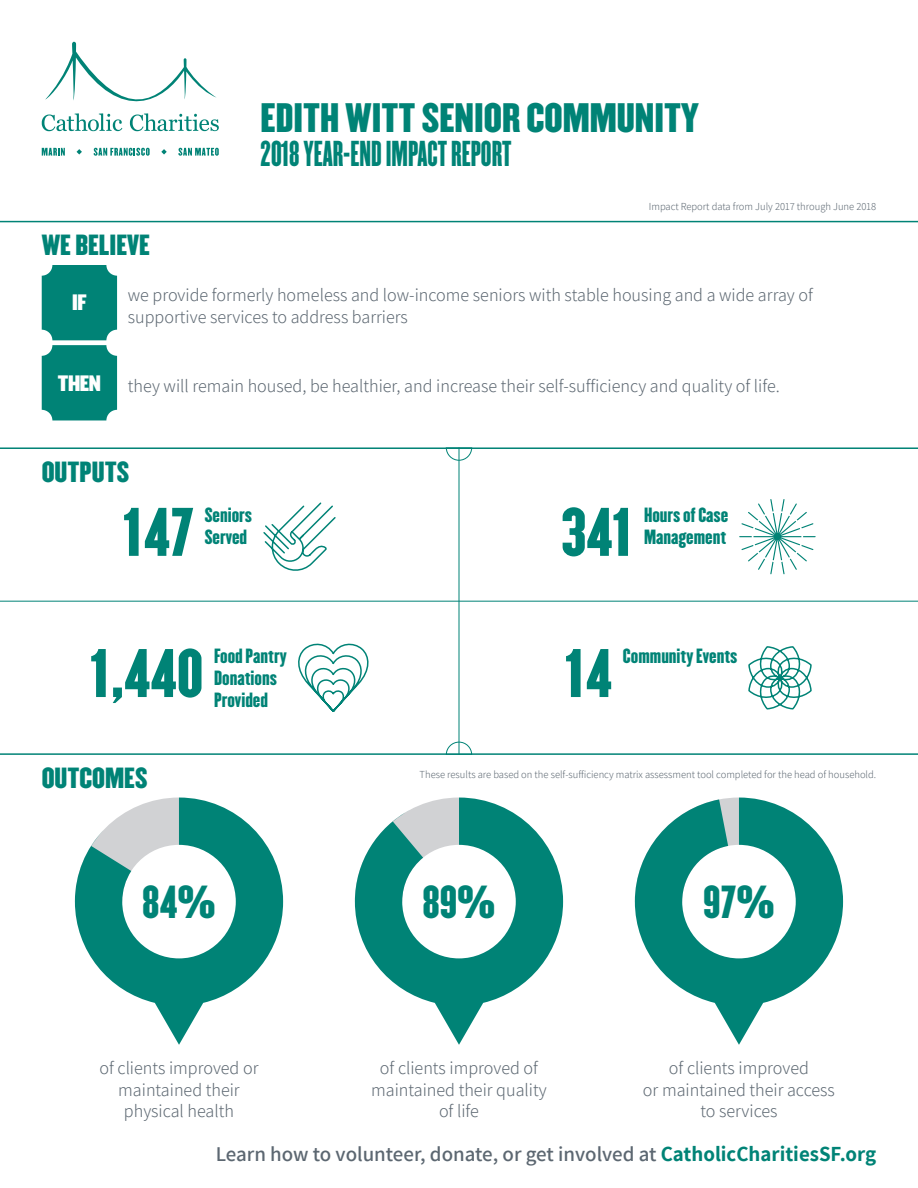
<style>
.page{position:relative;width:918px;height:1188px;background:#fff}
.page>*{position:absolute;margin:0;border:0;box-sizing:border-box;transform-origin:0 0}
.t1{font:60px "Champion Liteweight";color:#008376}
.t2{font:40.5px "Champion Liteweight";color:#008376}
.t3{font:36px "Champion Welterweight";color:#008376}
.t4{font:31.5px "Champion Featherweight";color:#008376}
.t5{font:25.5px "Champion Welterweight";color:#008376}
.t6{font:600 21px "Assistant";color:#5c6771}
.t7{font:19.5px "Champion Middleweight";letter-spacing:-.025em;color:#fff}
.t8{font:300 18px/21.6px "Assistant";color:#5c6771;text-align:center}
.t9{font:18px/21.6px "Champion Liteweight";color:#008376}
.t10{font:300 10.5px "Assistant";color:#5c6771}
.s1{font-weight:700;color:#008376}
</style>
<div class="page">
<hr style="left:0;top:221px;width:918px;height:1px;background:#008376">
<svg style="left:42px;top:148px;width:23px;height:8px"></svg>
<svg style="left:94px;top:148px;width:56px;height:8px"></svg>
<svg style="left:178px;top:148px;width:41px;height:8px"></svg>
<svg style="left:77px;top:149px;width:5px;height:6px"></svg>
<svg style="left:161px;top:149px;width:6px;height:6px"></svg>
<svg style="left:42px;top:41px;width:177px;height:90px"></svg>
<svg style="left:42px;top:265px;width:75px;height:155px;background:#168e82"></svg>
<hr style="left:0;top:447px;width:918px;height:2px;background:#008376">
<hr style="left:0;top:753px;width:918px;height:2px;background:#008376">
<hr style="left:0;top:601px;width:918px;height:1px;background:#008376">
<hr style="left:459px;top:447px;width:1px;height:308px;background:#008376">
<svg style="left:446px;top:447px;width:26px;height:14px"></svg>
<svg style="left:446px;top:741px;width:26px;height:13px"></svg>
<svg style="left:263px;top:502px;width:73px;height:69px"></svg>
<svg style="left:739px;top:499px;width:77px;height:76px"></svg>
<div style="left:752px;top:511px;width:51px;height:51px;border:2px solid #fff;border-radius:50%"></div>
<svg style="left:298px;top:643px;width:71px;height:69px"></svg>
<svg style="left:748px;top:646px;width:64px;height:64px"></svg>
<svg style="left:75px;top:798px;width:208px;height:247px"></svg>
<svg style="left:355px;top:798px;width:208px;height:247px"></svg>
<svg style="left:635px;top:798px;width:208px;height:247px"></svg>
<h3 class="t3" style="left:261px;top:88px;width:440px">EDITH WITT SENIOR COMMUNITY</h3>
<h3 class="t4" style="left:261px;top:131px;width:252px">2018 YEAR-END IMPACT REPORT</h3>
<h3 class="t5" style="left:42px;top:224px;width:110px">WE BELIEVE</h3>
<p class="t10" style="left:649px;top:199px;width:229px">Impact Report data from July 2017 through June 2018</p>
<p class="t7" style="left:72px;top:287px;width:16px">IF</p>
<p class="t7" style="left:58px;top:367px;width:44px">THEN</p>
<p class="t8" style="left:128px;top:283px;width:687px;text-align:left">we provide formerly homeless and low-income seniors with stable housing and a wide array of supportive services to address barriers</p>
<p class="t8" style="left:128px;top:374px;width:654px">they will remain housed, be healthier, and increase their self-sufficiency and quality of life.</p>
<h3 class="t5" style="left:42px;top:451px;width:89px">OUTPUTS</h3>
<h1 class="t1" style="left:123px;top:483px;width:72px">147</h1>
<p class="t9" style="left:205px;top:503px;width:49px">Seniors<br>Served</p>
<h1 class="t1" style="left:561px;top:483px;width:73px">341</h1>
<p class="t9" style="left:644px;top:503px;width:86px">Hours of Case</p>
<p class="t9" style="left:644px;top:525px;width:84px">Management</p>
<h1 class="t1" style="left:90px;top:624px;width:114px">1,440</h1>
<p class="t9" style="left:214px;top:644px;width:74px">Food Pantry<br>Donations</p>
<p class="t9" style="left:214px;top:688px;width:56px">Provided</p>
<h1 class="t1" style="left:565px;top:624px;width:48px">14</h1>
<p class="t9" style="left:623px;top:644px;width:116px">Community Events</p>
<h3 class="t5" style="left:42px;top:757px;width:107px">OUTCOMES</h3>
<p class="t10" style="left:420px;top:768px;width:458px">These results are based on the self-sufficiency matrix assessment tool completed for the head of household.</p>
<h2 class="t2" style="left:142px;top:869px;width:75px">84%</h2>
<h2 class="t2" style="left:422px;top:869px;width:75px">89%</h2>
<h2 class="t2" style="left:703px;top:869px;width:73px">97%</h2>
<p class="t8" style="left:100px;top:1056px;width:161px">of clients improved or maintained their physical health</p>
<p class="t8" style="left:371px;top:1056px;width:177px">of clients improved of maintained their quality of life</p>
<p class="t8" style="left:643px;top:1056px;width:193px">of clients improved<br>or maintained their access to services</p>
<p class="t6" style="left:216px;top:1140px;width:662px">Learn how to volunteer, donate, or get involved at <span class="s1">CatholicCharitiesSF.org</span></p>
</div>
